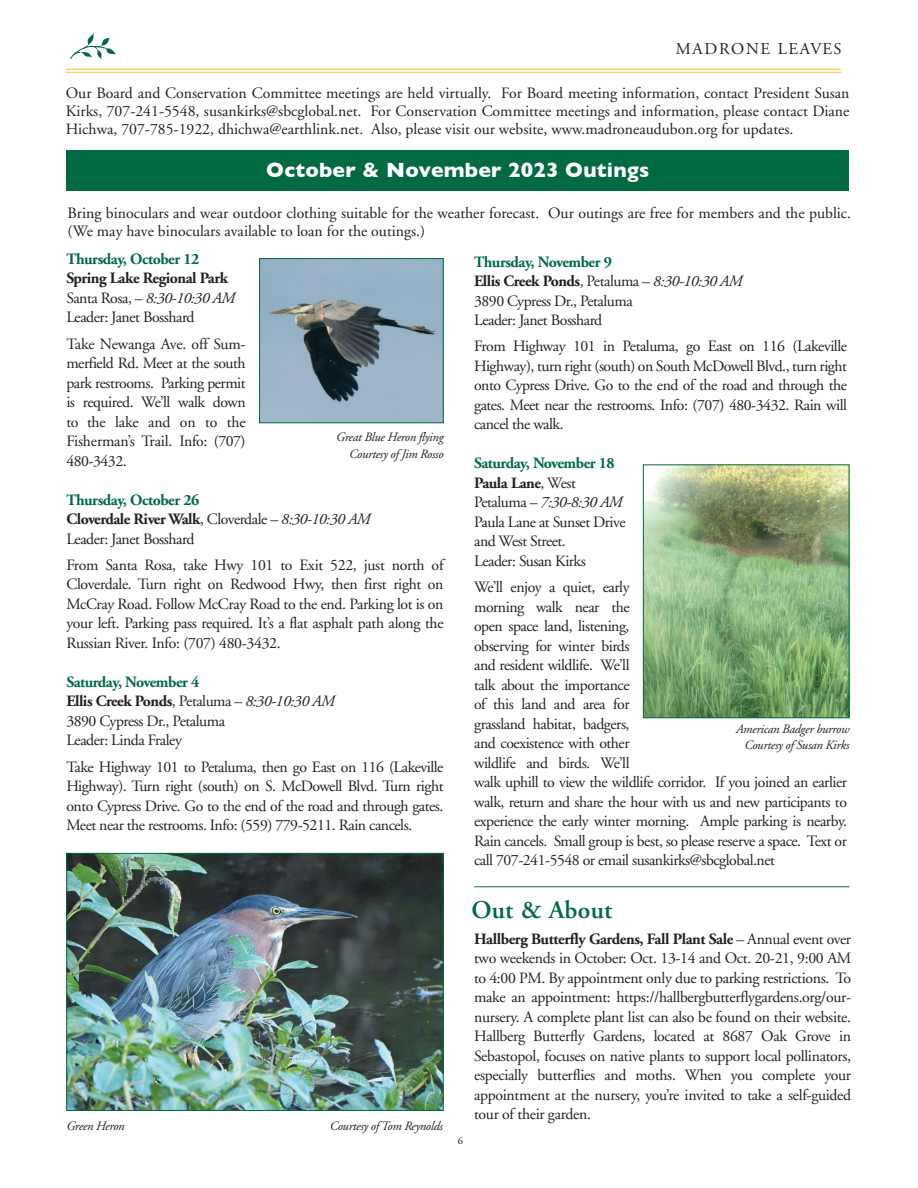
<style>
.page{position:relative;width:918px;height:1188px;background:#fff}
.page>*{position:absolute;margin:0;border:0;box-sizing:border-box;transform-origin:0 0}
.t1{font:600 25.5px "Adobe Garamond";letter-spacing:.01em;color:#026a43}
.t2{font:700 21px "Gill Sans";letter-spacing:.01em;color:#fff}
.t3{font:16.5px "Adobe Garamond";letter-spacing:.1em;color:#231f20}
.t4{font:15.75px/19.5px "Adobe Garamond";letter-spacing:-.03em;color:#231f20}
.t5{font:15.75px/18px "Adobe Garamond";color:#231f20}
.t6{font:700 15.75px "Adobe Garamond";letter-spacing:-.03em;color:#026a43}
.t7{font:italic 12.75px/16.4px "Adobe Garamond";letter-spacing:-.02em;color:#231f20;text-align:right}
.t8{font:10.5px "Adobe Garamond";color:#231f20}
.s1{font-weight:700}
.s2{font-style:italic}
.s3{font-weight:700;color:#026a43}
</style>
<div class="page">
<svg style="left:70px;top:32px;width:46px;height:28px"></svg>
<hr style="left:66px;top:69px;width:775px;height:1px;background:#f3c723">
<hr style="left:66px;top:72px;width:775px;height:1px;background:#f3c723">
<img style="left:68px;top:855px;width:374px;height:254px">
<div style="left:66px;top:853px;width:378px;height:258px;border:1px solid #026a43"></div>
<div style="left:66px;top:151px;width:783px;height:40px;background:#026a43"></div>
<hr style="left:474px;top:886px;width:375px;height:1px;background:#026a43">
<img style="left:261px;top:260px;width:181px;height:161px">
<div style="left:259px;top:258px;width:185px;height:165px;border:1px solid #026a43"></div>
<img style="left:645px;top:467px;width:202px;height:249px">
<div style="left:643px;top:465px;width:206px;height:253px;border:1px solid #026a43"></div>
<p class="t3" style="left:676px;top:40px;width:167px">MADRONE LEAVES</p>
<p class="t4" style="left:66px;top:84px;width:785px;line-height:18px;text-align:justify">Our Board and Conservation Committee meetings are held virtually. For Board meeting information, contact President Susan Kirks, 707-241-5548, susankirks@sbcglobal.net. For Conservation Committee meetings and information, please contact Diane Hichwa, 707-785-1922, dhichwa@earthlink.net. Also, please visit our website, www.madroneaudubon.org for updates.</p>
<h2 class="t2" style="left:266px;top:154px;width:385px">October &amp; November 2023 Outings</h2>
<p class="t5" style="left:68px;top:204px;width:785px">Bring binoculars and wear outdoor clothing suitable for the weather forecast. Our outings are free for members and the public. (We may have binoculars available to loan for the outings.)</p>
<p class="t6" style="left:66px;top:250px;width:134px">Thursday, October 12</p>
<p class="t4" style="left:66px;top:269px;width:170px"><span class="s1">Spring Lake Regional Park<br></span>Santa Rosa, – <span class="s2">8:30-10:30 AM<br></span>Leader: Janet Bosshard</p>
<p class="t4" style="left:66px;top:334px;width:181px;text-align:justify">Take Newanga Ave. off Sum&shy;merfield Rd. Meet at the south park restrooms. Parking permit is required. We’ll walk down to the lake and on to the Fisherman’s Trail. Info: (707)<br>480-3432.</p>
<p class="t4" style="left:66px;top:490px;width:306px"><span class="s3">Thursday, October 26<br></span><span class="s1">Cloverdale River Walk</span>, Cloverdale – <span class="s2">8:30-10:30 AM<br></span>Leader: Janet Bosshard</p>
<p class="t4" style="left:66px;top:555px;width:379px;text-align:justify">From Santa Rosa, take Hwy 101 to Exit 522, just north of Cloverdale. Turn right on Redwood Hwy, then first right on McCray Road. Follow McCray Road to the end. Parking lot is on your left. Parking pass required. It’s a flat asphalt path along the Russian River. Info: (707) 480-3432.</p>
<p class="t4" style="left:66px;top:672px;width:270px"><span class="s3">Saturday, November 4<br></span><span class="s1">Ellis Creek Ponds</span>, Petaluma – <span class="s2">8:30-10:30 AM<br></span>3890 Cypress Dr., Petaluma<br>Leader: Linda Fraley</p>
<p class="t4" style="left:66px;top:757px;width:379px;text-align:justify">Take Highway 101 to Petaluma, then go East on 116 (Lakeville Highway). Turn right (south) on S. McDowell Blvd. Turn right onto Cypress Drive. Go to the end of the road and through gates.<br>Meet near the restrooms. Info: (559) 779-5211. Rain cancels.</p>
<p class="t7" style="left:336px;top:429px;width:109px">Great Blue Heron flying<br>Courtesy of Jim Rosso</p>
<p class="t7" style="left:66px;top:1118px;width:60px">Green Heron</p>
<p class="t7" style="left:330px;top:1118px;width:115px">Courtesy of Tom Reynolds</p>
<p class="t4" style="left:474px;top:252px;width:270px"><span class="s3">Thursday, November 9<br></span><span class="s1">Ellis Creek Ponds</span>, Petaluma – <span class="s2">8:30-10:30 AM<br></span>3890 Cypress Dr., Petaluma<br>Leader: Janet Bosshard</p>
<p class="t4" style="left:474px;top:337px;width:374px;text-align:justify">From Highway 101 in Petaluma, go East on 116 (Lakeville Highway), turn right (south) on South McDowell Blvd., turn right onto Cypress Drive. Go to the end of the road and through the gates. Meet near the restrooms. Info: (707) 480-3432. Rain will cancel the walk.</p>
<p class="t4" style="left:474px;top:454px;width:153px"><span class="s3">Saturday, November 18<br></span><span class="s1">Paula Lane</span>, West<br>Petaluma – <span class="s2">7:30-8:30 AM<br></span>Paula Lane at Sunset Drive and West Street.<br>Leader: Susan Kirks</p>
<p class="t4" style="left:474px;top:578px;width:374px">We’ll enjoy a quiet, early<br>morning walk near the<br>open space land, listening,<br>observing for winter birds<br>and resident wildlife. We’ll<br>talk about the importance<br>of this land and area for<br>grassland habitat, badgers,<br>and coexistence with other<br>wildlife and birds. We’ll<br>walk uphill to view the wildlife corridor. If you joined an earlier walk, return and share the hour with us and new participants to experience the early winter morning. Ample parking is nearby.<br>Rain cancels. Small group is best, so please reserve a space. Text or call 707-241-5548 or email susankirks@sbcglobal.net</p>
<p class="t7" style="left:736px;top:721px;width:115px">American Badger burrow<br>Courtesy of Susan Kirks</p>
<p class="t8" style="left:458px;top:1135px;width:7px">6</p>
<h1 class="t1" style="left:471px;top:896px;width:142px">Out &amp; About</h1>
<p class="t4" style="left:474px;top:929px;width:379px;text-align:justify"><span class="s1">Hallberg Butterfly Gardens, Fall Plant Sale</span> – Annual event over two weekends in October: Oct. 13-14 and Oct. 20-21, 9:00 AM to 4:00 PM. By appointment only due to parking restrictions. To make an appointment: https://hallbergbutterflygardens.org/our&shy;nursery. A complete plant list can also be found on their website.<br>Hallberg Butterfly Gardens, located at 8687 Oak Grove in Sebastopol, focuses on native plants to support local pollinators, especially butterflies and moths. When you complete your appointment at the nursery, you’re invited to take a self-guided tour of their garden.</p>
</div>
